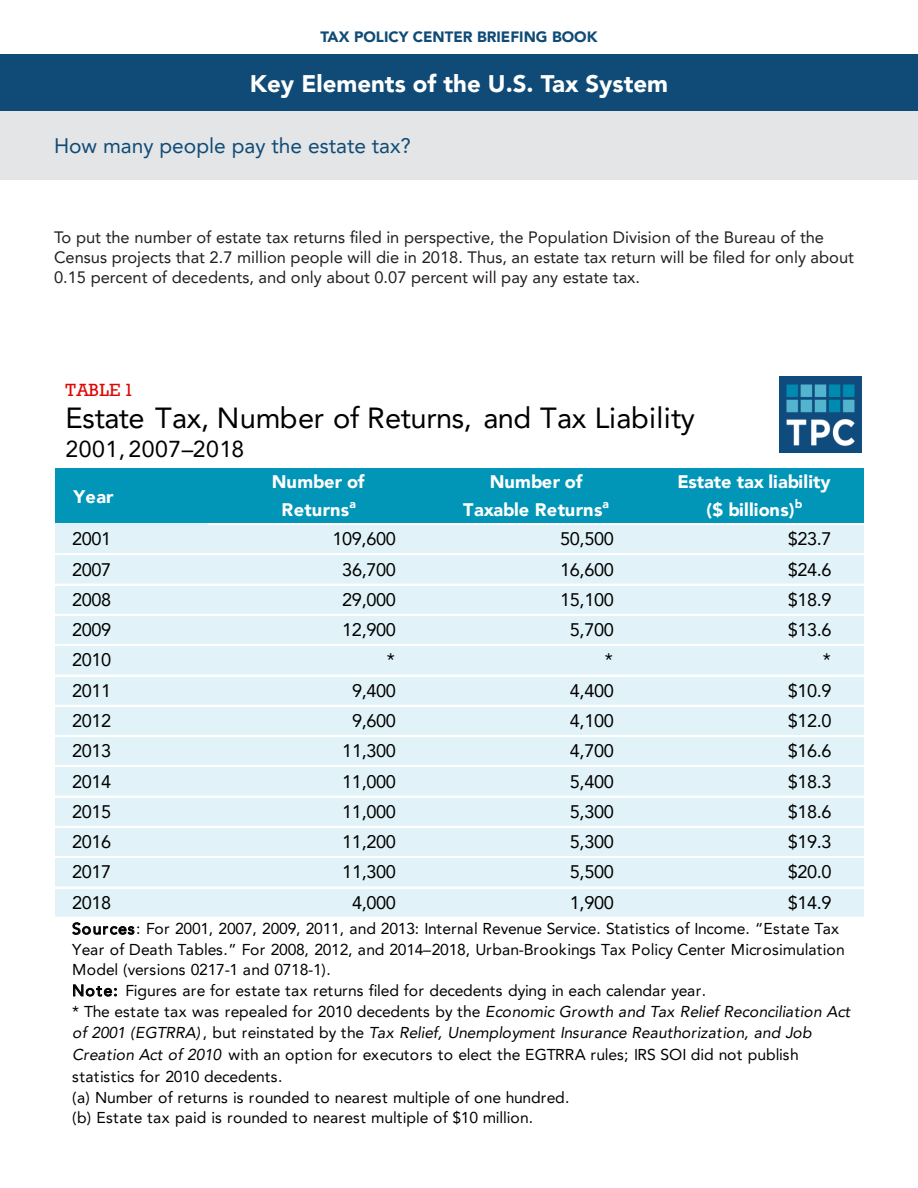
<style>
.page{position:relative;width:918px;height:1188px;background:#fff}
.page>*{position:absolute;margin:0;border:0;box-sizing:border-box;transform-origin:0 0}
.t1{font:29.1px "Avenir LT Pro";letter-spacing:-.015em;color:#000}
.t2{font:900 24px "Avenir LT Pro";color:#fff}
.t3{font:22.95px "Avenir LT Pro";letter-spacing:.025em;color:#000}
.t4{font:21px "Avenir LT Pro";color:#0f4b76}
.t5{font:18.15px "Avenir LT Pro";letter-spacing:-.025em;color:#000}
.t6{font:900 18.15px/27.9px "Avenir LT Pro";letter-spacing:-.005em;color:#fff;text-align:center}
.t7{font:18.15px "Rockwell";letter-spacing:.015em;color:#dd0806}
.t8{font:16.5px/19.8px "Avenir LT Pro";color:#231f20}
.t9{font:15.75px/21px "Avenir LT Pro";letter-spacing:-.01em;color:#000}
.t10{font:900 15px "Avenir LT Pro";color:#0f4b76}
.t11{font:900 12.15px "Avenir LT Pro";color:#fff}
.s1{font-style:italic}
</style>
<div class="page">
<div style="left:0;top:54px;width:918px;height:58px;background:#0f4b76"></div>
<div style="left:0;top:112px;width:918px;height:68px;background:#e4e5e7"></div>
<div style="left:55px;top:468px;width:809px;height:57px;background:#0195b8"></div>
<div style="left:55px;top:524px;width:809px;height:394px;background:#e1f3f9"></div>
<svg style="left:72px;top:922px;width:62px;height:13px"></svg>
<svg style="left:73px;top:984px;width:44px;height:13px"></svg>
<hr style="left:209px;top:523px;width:655px;height:1px;background:#fff">
<hr style="left:209px;top:524px;width:655px;height:1px;background:#fff">
<hr style="left:54px;top:554px;width:810px;height:1px;background:#fff">
<hr style="left:54px;top:584px;width:810px;height:1px;background:#fff">
<hr style="left:54px;top:614px;width:810px;height:2px;background:#fff">
<hr style="left:54px;top:644px;width:810px;height:1px;background:#fff">
<hr style="left:54px;top:645px;width:810px;height:1px;background:#fff">
<hr style="left:54px;top:675px;width:810px;height:1px;background:#fff">
<hr style="left:54px;top:705px;width:810px;height:1px;background:#fff">
<hr style="left:54px;top:735px;width:810px;height:1px;background:#fff">
<hr style="left:54px;top:736px;width:810px;height:1px;background:#fff">
<hr style="left:54px;top:766px;width:810px;height:1px;background:#fff">
<hr style="left:54px;top:796px;width:810px;height:1px;background:#fff">
<hr style="left:54px;top:826px;width:810px;height:2px;background:#fff">
<hr style="left:54px;top:856px;width:810px;height:1px;background:#fff">
<hr style="left:54px;top:857px;width:810px;height:1px;background:#fff">
<hr style="left:54px;top:887px;width:810px;height:1px;background:#fff">
<hr style="left:54px;top:917px;width:810px;height:1px;background:#fff">
<img style="left:779px;top:377px;width:83px;height:75px">
<p class="t10" style="left:320px;top:28px;width:279px">TAX POLICY CENTER BRIEFING BOOK</p>
<p class="t2" style="left:250px;top:69px;width:420px">Key Elements of the U.S. Tax System</p>
<p class="t4" style="left:54px;top:133px;width:358px">How many people pay the estate tax?</p>
<p class="t8" style="left:54px;top:227px;width:801px">To put the number of estate tax returns filed in perspective, the Population Division of the Bureau of the<br>Census projects that 2.7 million people will die in 2018. Thus, an estate tax return will be filed for only about<br>0.15 percent of decedents, and only about 0.07 percent will pay any estate tax.</p>
<p class="t7" style="left:66px;top:380px;width:69px">TABLE 1</p>
<p class="t1" style="left:66px;top:400px;width:631px">Estate Tax, Number of Returns, and Tax Liability</p>
<p class="t3" style="left:66px;top:435px;width:180px">2001, 2007–2018</p>
<p class="t6" style="left:73px;top:483px;width:42px">Year</p>
<p class="t6" style="left:272px;top:468px;width:94px">Number of<br>Returns</p>
<p class="t11" style="left:349px;top:496px;width:8px">a</p>
<p class="t6" style="left:463px;top:468px;width:141px">Number of<br>Taxable Returns</p>
<p class="t11" style="left:602px;top:496px;width:8px">a</p>
<p class="t6" style="left:678px;top:468px;width:155px">Estate tax liability ($ billions)</p>
<p class="t11" style="left:795px;top:496px;width:9px">b</p>
<p class="t5" style="left:72px;top:528px;width:41px">2001</p>
<p class="t5" style="left:333px;top:528px;width:65px">109,600</p>
<p class="t5" style="left:560px;top:528px;width:55px">50,500</p>
<p class="t5" style="left:788px;top:528px;width:45px">$23.7</p>
<p class="t5" style="left:72px;top:558px;width:41px">2007</p>
<p class="t5" style="left:342px;top:558px;width:55px">36,700</p>
<p class="t5" style="left:560px;top:558px;width:55px">16,600</p>
<p class="t5" style="left:788px;top:558px;width:45px">$24.6</p>
<p class="t5" style="left:72px;top:589px;width:41px">2008</p>
<p class="t5" style="left:342px;top:589px;width:55px">29,000</p>
<p class="t5" style="left:560px;top:589px;width:55px">15,100</p>
<p class="t5" style="left:788px;top:589px;width:45px">$18.9</p>
<p class="t5" style="left:72px;top:619px;width:41px">2009</p>
<p class="t5" style="left:342px;top:619px;width:55px">12,900</p>
<p class="t5" style="left:570px;top:619px;width:45px">5,700</p>
<p class="t5" style="left:788px;top:619px;width:45px">$13.6</p>
<p class="t5" style="left:72px;top:649px;width:41px">2010</p>
<p class="t5" style="left:387px;top:649px;width:10px">*</p>
<p class="t5" style="left:605px;top:649px;width:10px">*</p>
<p class="t5" style="left:823px;top:649px;width:10px">*</p>
<p class="t5" style="left:72px;top:679px;width:41px">2011</p>
<p class="t5" style="left:352px;top:679px;width:45px">9,400</p>
<p class="t5" style="left:570px;top:679px;width:45px">4,400</p>
<p class="t5" style="left:788px;top:679px;width:45px">$10.9</p>
<p class="t5" style="left:72px;top:710px;width:41px">2012</p>
<p class="t5" style="left:352px;top:710px;width:45px">9,600</p>
<p class="t5" style="left:570px;top:710px;width:45px">4,100</p>
<p class="t5" style="left:788px;top:710px;width:45px">$12.0</p>
<p class="t5" style="left:72px;top:740px;width:41px">2013</p>
<p class="t5" style="left:342px;top:740px;width:55px">11,300</p>
<p class="t5" style="left:570px;top:740px;width:45px">4,700</p>
<p class="t5" style="left:788px;top:740px;width:45px">$16.6</p>
<p class="t5" style="left:72px;top:770px;width:41px">2014</p>
<p class="t5" style="left:342px;top:770px;width:55px">11,000</p>
<p class="t5" style="left:570px;top:770px;width:45px">5,400</p>
<p class="t5" style="left:788px;top:770px;width:45px">$18.3</p>
<p class="t5" style="left:72px;top:800px;width:41px">2015</p>
<p class="t5" style="left:342px;top:800px;width:55px">11,000</p>
<p class="t5" style="left:570px;top:800px;width:46px">5,300</p>
<p class="t5" style="left:788px;top:800px;width:45px">$18.6</p>
<p class="t5" style="left:72px;top:831px;width:41px">2016</p>
<p class="t5" style="left:342px;top:831px;width:55px">11,200</p>
<p class="t5" style="left:570px;top:831px;width:46px">5,300</p>
<p class="t5" style="left:788px;top:831px;width:45px">$19.3</p>
<p class="t5" style="left:72px;top:861px;width:41px">2017</p>
<p class="t5" style="left:342px;top:861px;width:55px">11,300</p>
<p class="t5" style="left:570px;top:861px;width:45px">5,500</p>
<p class="t5" style="left:788px;top:861px;width:45px">$20.0</p>
<p class="t5" style="left:72px;top:891px;width:41px">2018</p>
<p class="t5" style="left:352px;top:891px;width:45px">4,000</p>
<p class="t5" style="left:570px;top:891px;width:45px">1,900</p>
<p class="t5" style="left:788px;top:891px;width:45px">$14.9</p>
<p class="t9" style="left:72px;top:918px;width:780px">Sources : For 2001, 2007, 2009, 2011, and 2013: Internal Revenue Service. Statistics of Income. “Estate Tax Year of Death Tables.” For 2008, 2012, and 2014–2018, Urban-Brookings Tax Policy Center Microsimulation Model (versions 0217-1 and 0718-1).<br>Note: Figures are for estate tax returns filed for decedents dying in each calendar year.<br>* The estate tax was repealed for 2010 decedents by the <span class="s1">Economic Growth and Tax Relief Reconciliation Act of 2001 (EGTRRA)</span> , but reinstated by the <span class="s1">Tax Relief, Unemployment Insurance Reauthorization, and Job Creation Act of 2010</span> with an option for executors to elect the EGTRRA rules; IRS SOI did not publish statistics for 2010 decedents.<br>(a) Number of returns is rounded to nearest multiple of one hundred.<br>(b) Estate tax paid is rounded to nearest multiple of $10 million.</p>
</div>
